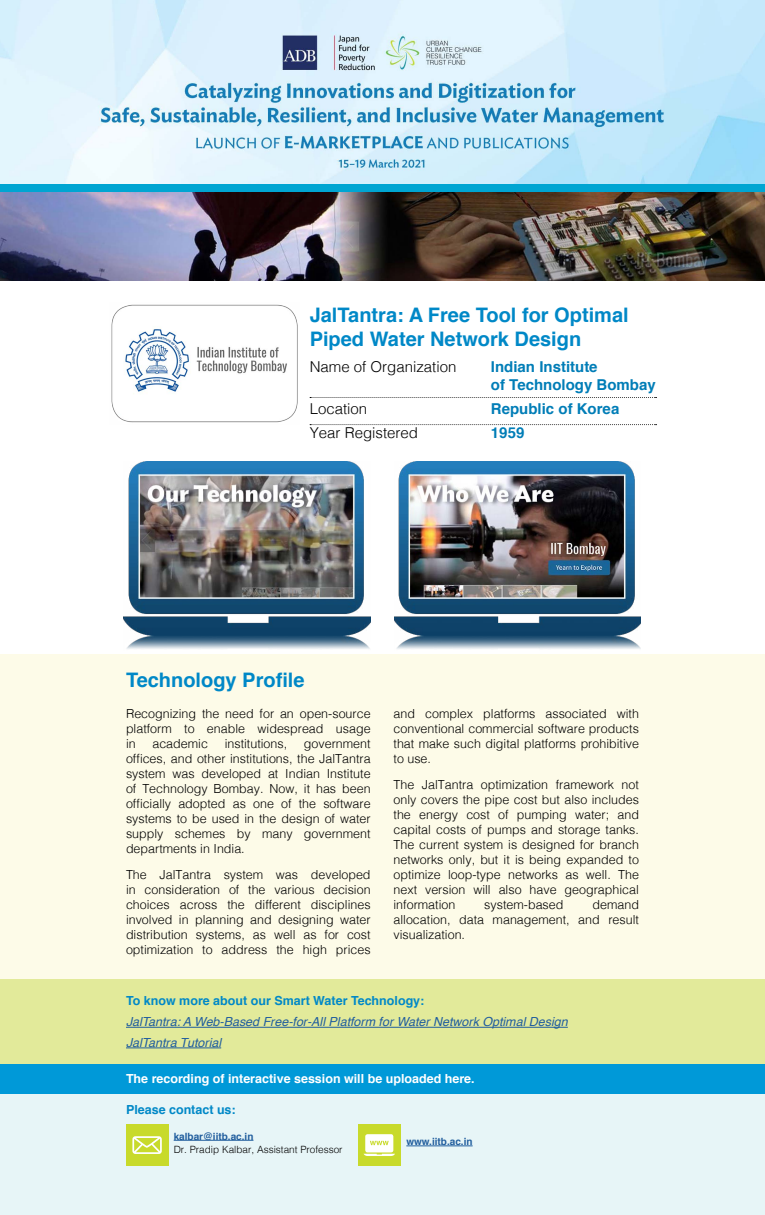
<style>
.page{position:relative;width:765px;height:1215px;background:#fff}
.page>*{position:absolute;margin:0;border:0;box-sizing:border-box;transform-origin:0 0}
.t1{font:700 20px/24px "Helvetica";color:#0088c7}
.t2{font:700 15px/18px "Helvetica";color:#007db7}
.t3{font:300 15px "Helvetica";color:#000}
.t4{font:300 12.5px/15px "Helvetica";color:#000;text-align:justify}
.t5{font:italic 12.5px/20.6px "Helvetica";color:#215e9e}
.t6{font:700 12.5px "Helvetica";color:#0088c7}
.t7{font:700 12.5px "Helvetica";color:#fff}
.t8{font:300 10px "Helvetica";color:#000}
.t9{font:700 10px "Helvetica";color:#215e9e}
</style>
<div class="page">
<img style="left:0;top:192px;width:765px;height:88px">
<div style="left:0;top:654px;width:765px;height:326px;background:#fdfbe8"></div>
<div style="left:0;top:1087px;width:765px;height:128px;background:#e7f5f7"></div>
<div style="left:0;top:980px;width:765px;height:84px;background:#e2ea9a"></div>
<div style="left:0;top:1064px;width:765px;height:29px;background:#0099d8"></div>
<img style="left:0;top:0;width:765px;height:184px">
<div style="left:0;top:184px;width:765px;height:8px;background:#00a5d2"></div>
<hr style="left:126px;top:1027px;width:442px;height:1px;background:#215e9e">
<hr style="left:126px;top:1048px;width:95px;height:1px;background:#215e9e">
<hr style="left:174px;top:1140px;width:79px;height:1px;background:#215e9e">
<hr style="left:406px;top:1146px;width:67px;height:1px;background:#215e9e">
<svg style="left:310px;top:424px;width:347px;height:1px"></svg>
<img style="left:111px;top:304px;width:187px;height:119px">
<svg style="left:310px;top:397px;width:347px;height:1px"></svg>
<img style="left:124px;top:462px;width:246px;height:187px">
<img style="left:394px;top:462px;width:247px;height:187px">
<div style="left:358px;top:1124px;width:42px;height:42px;background:#c8da2b"></div>
<svg style="left:364px;top:1134px;width:31px;height:22px"></svg>
<div style="left:126px;top:1124px;width:42px;height:42px;background:#c8da2b"></div>
<svg style="left:132px;top:1136px;width:30px;height:18px"></svg>
<h1 class="t1" style="left:310px;top:303px;width:320px">JalTantra: A Free Tool for Optimal<br>Piped Water Network Design</h1>
<p class="t3" style="left:310px;top:354px;width:148px">Name of Organization</p>
<p class="t2" style="left:491px;top:358px;width:166px">Indian Institute<br>of Technology Bombay</p>
<p class="t3" style="left:310px;top:396px;width:59px">Location</p>
<p class="t2" style="left:491px;top:400px;width:130px">Republic of Korea</p>
<p class="t3" style="left:310px;top:420px;width:110px">Year Registered</p>
<p class="t2" style="left:491px;top:424px;width:35px">1959</p>
<h1 class="t1" style="left:126px;top:668px;width:180px">Technology Profile</h1>
<p class="t4" style="left:126px;top:705px;width:246px">Recognizing the need for an open-source platform to enable widespread usage in</p>
<p class="t4" style="left:152px;top:735px;width:57px">academic</p>
<p class="t4" style="left:225px;top:735px;width:64px">institutions,</p>
<p class="t4" style="left:126px;top:735px;width:246px;text-indent:178px">government offices, and other institutions, the JalTantra system was developed at Indian Institute of Technology Bombay. Now, it has been officially adopted as one of the software systems to be used in the design of water supply schemes by many government departments in India.</p>
<p class="t4" style="left:126px;top:866px;width:246px">The JalTantra system was developed in consideration of the various decision choices across the different disciplines involved in planning and designing water distribution systems, as well as for cost optimization to address the high prices</p>
<p class="t4" style="left:394px;top:705px;width:247px">and complex platforms associated with conventional commercial software products that make such digital platforms prohibitive to use.</p>
<p class="t4" style="left:394px;top:776px;width:247px">The JalTantra optimization framework not only covers the pipe cost but also includes the energy cost of pumping water; and capital costs of pumps and storage tanks.<br>The current system is designed for branch networks only, but it is being expanded to optimize loop-type networks as well. The next version will also have geographical information</p>
<p class="t4" style="left:394px;top:896px;width:247px;text-indent:199px">demand allocation, data management, and result visualization.</p>
<p class="t4" style="left:484px;top:896px;width:81px">system-based</p>
<p class="t6" style="left:126px;top:990px;width:300px">To know more about our Smart Water Technology:</p>
<p class="t5" style="left:126px;top:1012px;width:443px">JalTantra: A Web-Based Free-for-All Platform for Water Network Optimal Design<br>JalTantra Tutorial</p>
<p class="t7" style="left:126px;top:1069px;width:350px">The recording of interactive session will be uploaded here.</p>
<p class="t6" style="left:126px;top:1100px;width:111px">Please contact us:</p>
<p class="t9" style="left:174px;top:1128px;width:81px">kalbar@iitb.ac.in</p>
<p class="t8" style="left:174px;top:1141px;width:170px">Dr. Pradip Kalbar, Assistant Professor</p>
<p class="t9" style="left:406px;top:1134px;width:68px">www.iitb.ac.in</p>
</div>
